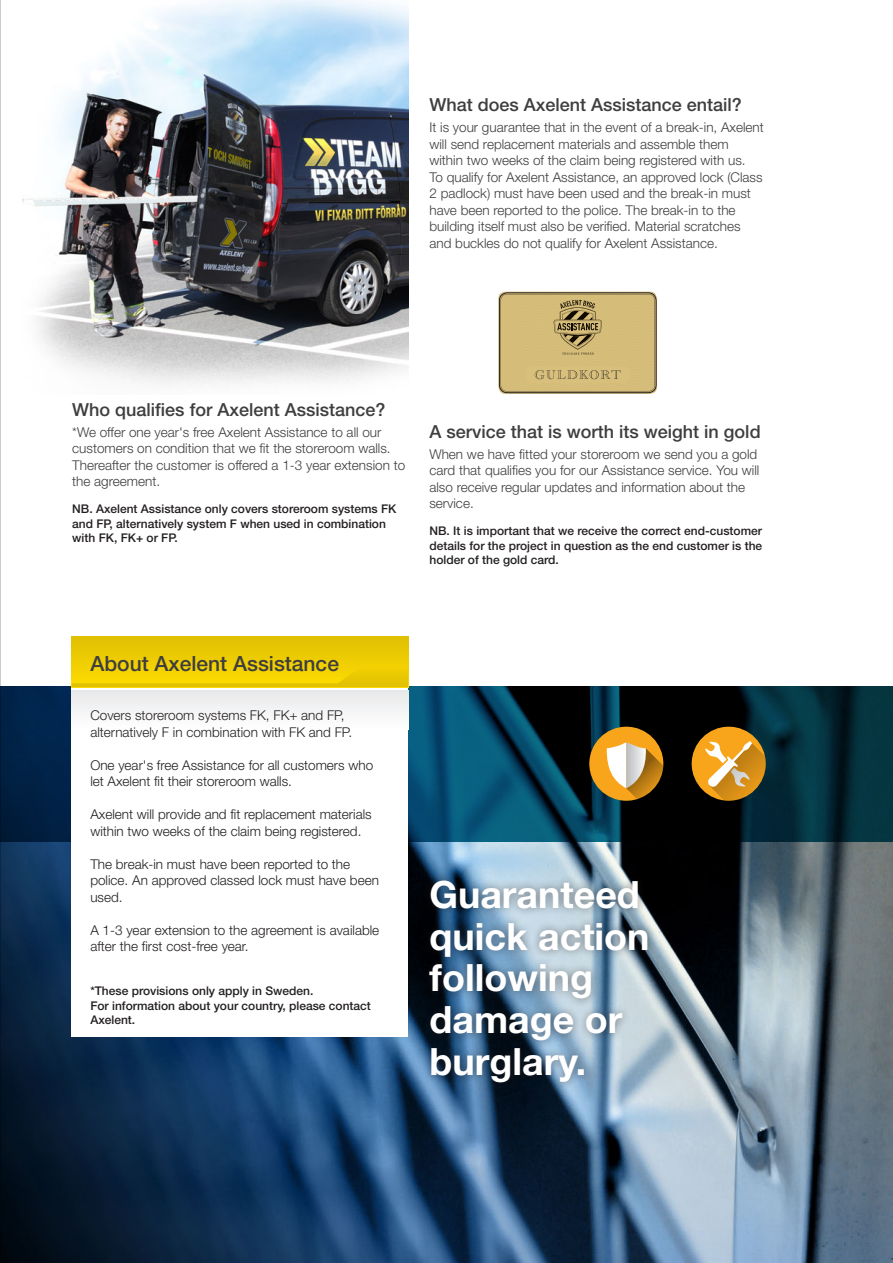
<style>
.page{position:relative;width:893px;height:1263px;background:#fff}
.page>*{position:absolute;margin:0;border:0;box-sizing:border-box;transform-origin:0 0}
.t1{font:700 37.65px/41.8px "Helvetica Neue LT Std";color:#fff}
.t2{font:500 21px "Helvetica Neue LT Std";color:#3e3e3f}
.t3{font:500 18px "Helvetica Neue LT Std";color:#3e3e3f}
.t4{font:300 13.5px/16.5px "Helvetica Neue LT Std";color:#3e3e3f}
.t5{font:300 13.5px/16.5px "Helvetica Neue LT Std";color:#231f20}
.t6{font:500 12px/14.4px "Helvetica Neue LT Std";color:#231f20}
</style>
<div class="page">
<img style="left:1px;top:841px;width:892px;height:422px">
<svg style="left:1px;top:686px;width:892px;height:155px"></svg>
<div style="left:72px;top:687px;width:336px;height:349px;background:#fff"></div>
<div style="left:72px;top:637px;width:336px;height:50px;background:#e9c802"></div>
<div style="left:72px;top:669px;width:284px;height:14px;background:#f7d502"></div>
<svg style="left:499px;top:293px;width:157px;height:100px"></svg>
<div style="left:497px;top:291px;width:161px;height:104px;border:1px solid #fff;border-radius:8px"></div>
<div style="left:72px;top:690px;width:336px;height:40px;background:#f3f4f4"></div>
<div style="left:692px;top:727px;width:74px;height:74px;background:#f9a51b;border-radius:50%"></div>
<svg style="left:705px;top:741px;width:61px;height:60px"></svg>
<div style="left:589px;top:727px;width:74px;height:74px;background:#f9a51b;border-radius:50%"></div>
<svg style="left:606px;top:742px;width:57px;height:57px"></svg>
<img style="left:22px;top:0;width:386px;height:385px">
<div style="left:421px;top:871px;width:236px;height:220px;background:#231f20;opacity:.5"></div>
<hr style="left:0;top:0;width:1px;height:1263px;background:#939598">
<p class="t3" style="left:429px;top:94px;width:314px">What does Axelent Assistance entail?</p>
<p class="t4" style="left:429px;top:119px;width:336px">It is your guarantee that in the event of a break-in, Axelent will send replacement materials and assemble them within two weeks of the claim being registered with us.<br>To qualify for Axelent Assistance, an approved lock (Class 2 padlock) must have been used and the break-in must have been reported to the police. The break-in to the building itself must also be verified. Material scratches and buckles do not qualify for Axelent Assistance.</p>
<p class="t3" style="left:72px;top:399px;width:315px">Who qualifies for Axelent Assistance?</p>
<p class="t4" style="left:72px;top:423px;width:334px">*We offer one year's free Axelent Assistance to all our customers on condition that we fit the storeroom walls.<br>Thereafter the customer is offered a 1-3 year extension to the agreement.</p>
<p class="t6" style="left:72px;top:502px;width:326px">NB. Axelent Assistance only covers storeroom systems FK and FP, alternatively system F when used in combination with FK, FK+ or FP.</p>
<p class="t3" style="left:429px;top:421px;width:333px">A service that is worth its weight in gold</p>
<p class="t4" style="left:429px;top:445px;width:331px">When we have fitted your storeroom we send you a gold card that qualifies you for our Assistance service. You will also receive regular updates and information about the service.</p>
<p class="t6" style="left:429px;top:524px;width:334px;text-align:justify">NB. It is important that we receive the correct end-customer details for the project in question as the end customer is the holder of the gold card.</p>
<p class="t2" style="left:90px;top:651px;width:250px">About Axelent Assistance</p>
<p class="t5" style="left:90px;top:707px;width:263px">Covers storeroom systems FK, FK+ and FP, alternatively F in combination with FK and FP.</p>
<p class="t5" style="left:90px;top:756px;width:284px">One year's free Assistance for all customers who let Axelent fit their storeroom walls.</p>
<p class="t5" style="left:90px;top:806px;width:283px">Axelent will provide and fit replacement materials within two weeks of the claim being registered.</p>
<p class="t5" style="left:90px;top:855px;width:290px">The break-in must have been reported to the police. An approved classed lock must have been used.</p>
<p class="t5" style="left:90px;top:921px;width:290px">A 1-3 year extension to the agreement is available after the first cost-free year.</p>
<p class="t6" style="left:90px;top:983px;width:282px">*These provisions only apply in Sweden.<br>For information about your country, please contact<br>Axelent.</p>
<p class="t1" style="left:429px;top:873px;width:222px">Guaranteed quick action following damage or burglary.</p>
</div>
